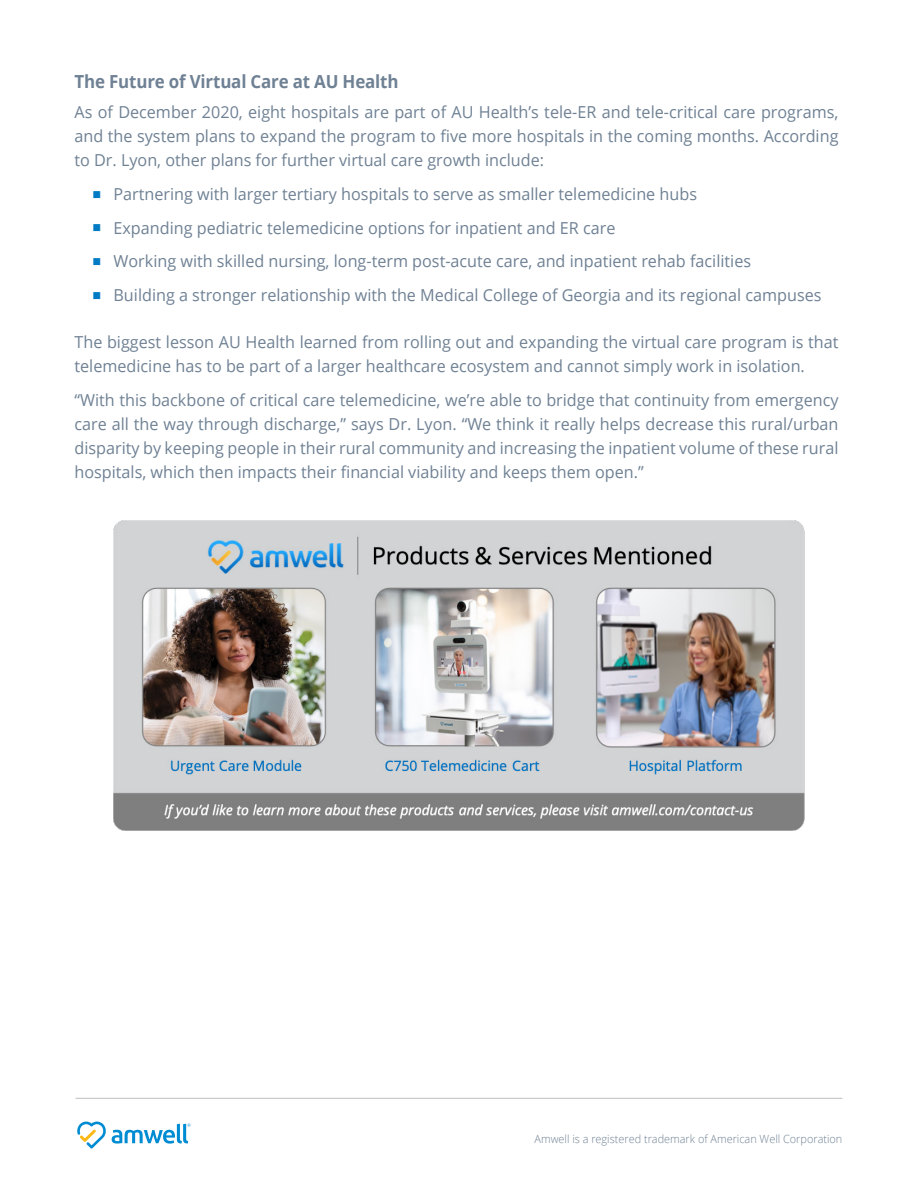
<style>
.page{position:relative;width:918px;height:1188px;background:#fff}
.page>*{position:absolute;margin:0;border:0;box-sizing:border-box;transform-origin:0 0}
.t1{font:700 18px "Open Sans";letter-spacing:-.01em;color:#6f8194;scale:.94 1}
.t2{font:16.5px/24px "Open Sans";color:#6f8194;text-align:justify}
.t3{font:300 11.25px "Open Sans";color:#6f8194}
.s1{color:#007bc3}
</style>
<div class="page">
<hr style="left:76px;top:1098px;width:766px;height:1px;background:#bcbdc0">
<svg style="left:77px;top:1121px;width:113px;height:28px"></svg>
<img style="left:113px;top:520px;width:692px;height:311px">
<p class="t1" style="left:75px;top:68px;width:346px">The Future of Virtual Care at AU Health</p>
<p class="t2" style="left:75px;top:100px;width:766px">As of December 2020, eight hospitals are part of AU Health’s tele-ER and tele-critical care programs, and the system plans to expand the program to five more hospitals in the coming months. According to Dr. Lyon, other plans for further virtual care growth include:</p>
<p class="t2" style="left:93px;top:182px;width:606px"><span class="s1">■</span> Partnering with larger tertiary hospitals to serve as smaller telemedicine hubs</p>
<p class="t2" style="left:93px;top:215px;width:524px"><span class="s1">■</span> Expanding pediatric telemedicine options for inpatient and ER care</p>
<p class="t2" style="left:93px;top:249px;width:660px"><span class="s1">■</span> Working with skilled nursing, long-term post-acute care, and inpatient rehab facilities</p>
<p class="t2" style="left:93px;top:283px;width:730px"><span class="s1">■</span> Building a stronger relationship with the Medical College of Georgia and its regional campuses</p>
<p class="t2" style="left:75px;top:330px;width:766px">The biggest lesson AU Health learned from rolling out and expanding the virtual care program is that telemedicine has to be part of a larger healthcare ecosystem and cannot simply work in isolation.</p>
<p class="t2" style="left:75px;top:388px;width:766px">“With this backbone of critical care telemedicine, we’re able to bridge that continuity from emergency care all the way through discharge,” says Dr. Lyon. “We think it really helps decrease this rural/urban disparity by keeping people in their rural community and increasing the inpatient volume of these rural hospitals, which then impacts their financial viability and keeps them open.”</p>
<p class="t3" style="left:535px;top:1132px;width:309px">Amwell is a registered trademark of American Well Corporation</p>
</div>
